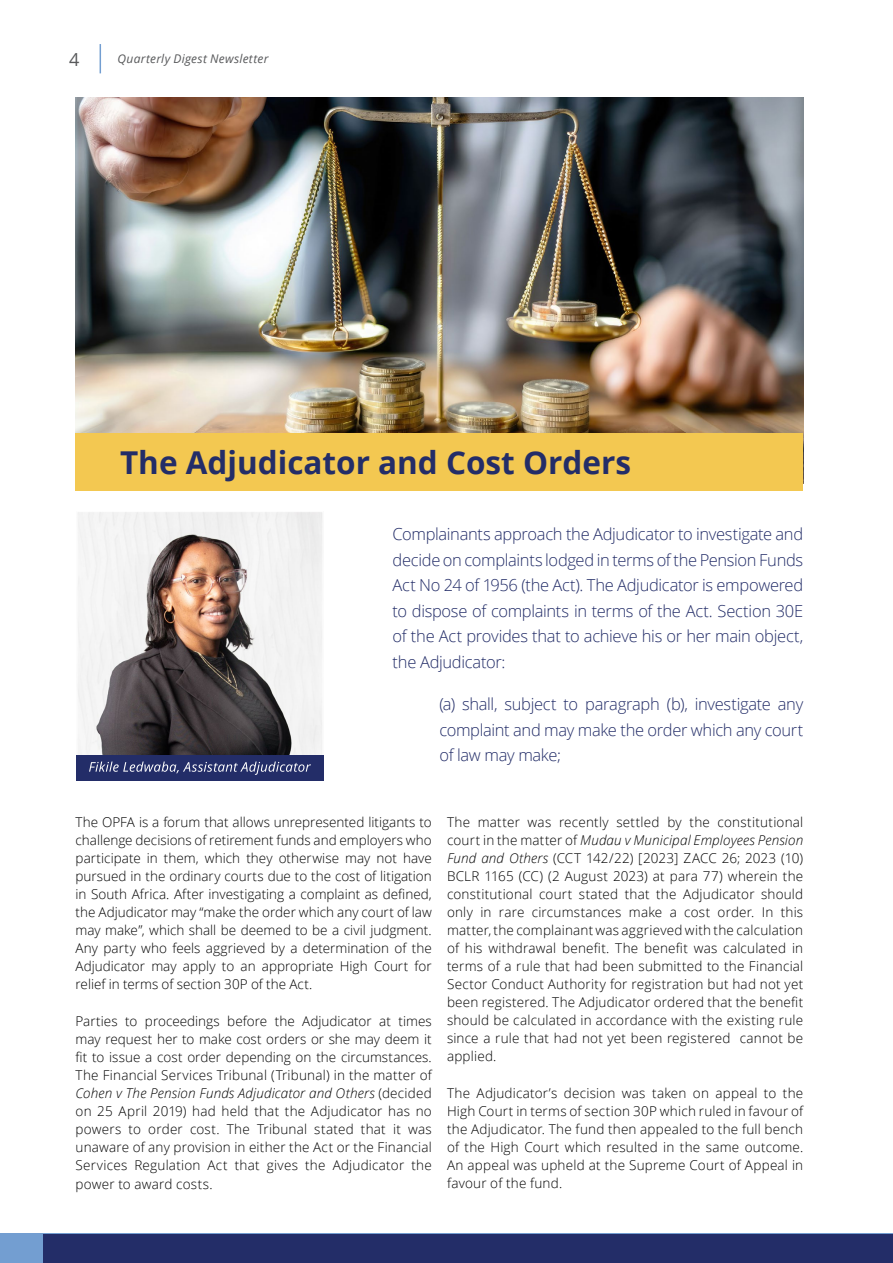
<style>
.page{position:relative;width:893px;height:1263px;background:#fff}
.page>*{position:absolute;margin:0;border:0;box-sizing:border-box;transform-origin:0 0}
.t1{font:700 31.5px "Open Sans";color:#232d68}
.t2{font:18px "Open Sans";color:#58595b}
.t3{font:300 16.5px/25.5px "Open Sans";letter-spacing:-.02em;color:#232d68;text-align:justify}
.t4{font:300 13.5px/18px "Open Sans";letter-spacing:.015em;color:#000;text-align:justify}
.t5{font:italic 12px "Open Sans";letter-spacing:.025em;color:#58595b}
.s1{font-style:italic}
</style>
<div class="page">
<img style="left:76px;top:98px;width:727px;height:335px">
<svg style="left:79px;top:513px;width:242px;height:242px"></svg>
<div style="left:77px;top:511px;width:246px;height:250px;border:1px solid #fff"></div>
<div style="left:76px;top:755px;width:248px;height:26px;background:#232d68"></div>
<svg style="left:89px;top:761px;width:222px;height:14px"></svg>
<div style="left:0;top:1234px;width:893px;height:29px;background:#739ed1"></div>
<div style="left:44px;top:1234px;width:849px;height:29px;background:#232d68"></div>
<div style="left:76px;top:433px;width:727px;height:58px;background:#f3c851"></div>
<svg style="left:100px;top:44px;width:1px;height:29px"></svg>
<h2 class="t2" style="left:69px;top:47px;width:12px">4</h2>
<p class="t5" style="left:118px;top:51px;width:152px">Quarterly Digest Newsletter</p>
<h1 class="t1" style="left:120px;top:440px;width:512px">The Adjudicator and Cost Orders</h1>
<p class="t3" style="left:393px;top:521px;width:412px">Complainants approach the Adjudicator to investigate and decide on complaints lodged in terms of the Pension Funds Act No 24 of 1956 (the Act). The Adjudicator is empowered to dispose of complaints in terms of the Act. Section 30E of the Act provides that to achieve his or her main object, the Adjudicator:</p>
<p class="t3" style="left:439px;top:691px;width:365px">(a) shall, subject to paragraph (b), investigate any complaint and may make the order which any court of law may make;</p>
<p class="t4" style="left:76px;top:812px;width:358px">The OPFA is a forum that allows unrepresented litigants to challenge decisions of retirement funds and employers who participate in them, which they otherwise may not have pursued in the ordinary courts due to the cost of litigation in South Africa. After investigating a complaint as defined, the Adjudicator may “make the order which any court of law may make”, which shall be deemed to be a civil judgment.<br>Any party who feels aggrieved by a determination of the Adjudicator may apply to an appropriate High Court for relief in terms of section 30P of the Act.</p>
<p class="t4" style="left:76px;top:1011px;width:358px">Parties to proceedings before the Adjudicator at times may request her to make cost orders or she may deem it fit to issue a cost order depending on the circumstances.<br>The Financial Services Tribunal (Tribunal) in the matter of <span class="s1">Cohen v The Pension Funds Adjudicator and Others</span> (decided on 25 April 2019) had held that the Adjudicator has no powers to order cost. The Tribunal stated that it was unaware of any provision in either the Act or the Financial Services Regulation Act that gives the Adjudicator the</p>
<p class="t4" style="left:76px;top:1175px;width:139px">power to award costs.</p>
<p class="t4" style="left:447px;top:812px;width:358px">The matter was recently settled by the constitutional court in the matter of <span class="s1">Mudau v Municipal Employees Pension Fund and Others</span> (CCT 142/22) [2023] ZACC 26; 2023 (10)<br>BCLR 1165 (CC) (2 August 2023) at para 77) wherein the constitutional court stated that the Adjudicator should only in rare circumstances make a cost order. In this matter, the complainant was aggrieved with the calculation of his withdrawal benefit. The benefit was calculated in terms of a rule that had been submitted to the Financial Sector Conduct Authority for registration but had not yet been registered. The Adjudicator ordered that the benefit should be calculated in accordance with the existing rule since a rule that had not yet been registered cannot be applied.</p>
<p class="t4" style="left:447px;top:1083px;width:358px">The Adjudicator’s decision was taken on appeal to the High Court in terms of section 30P which ruled in favour of the Adjudicator. The fund then appealed to the full bench of the High Court which resulted in the same outcome.<br>An appeal was upheld at the Supreme Court of Appeal in favour of the fund.</p>
</div>
